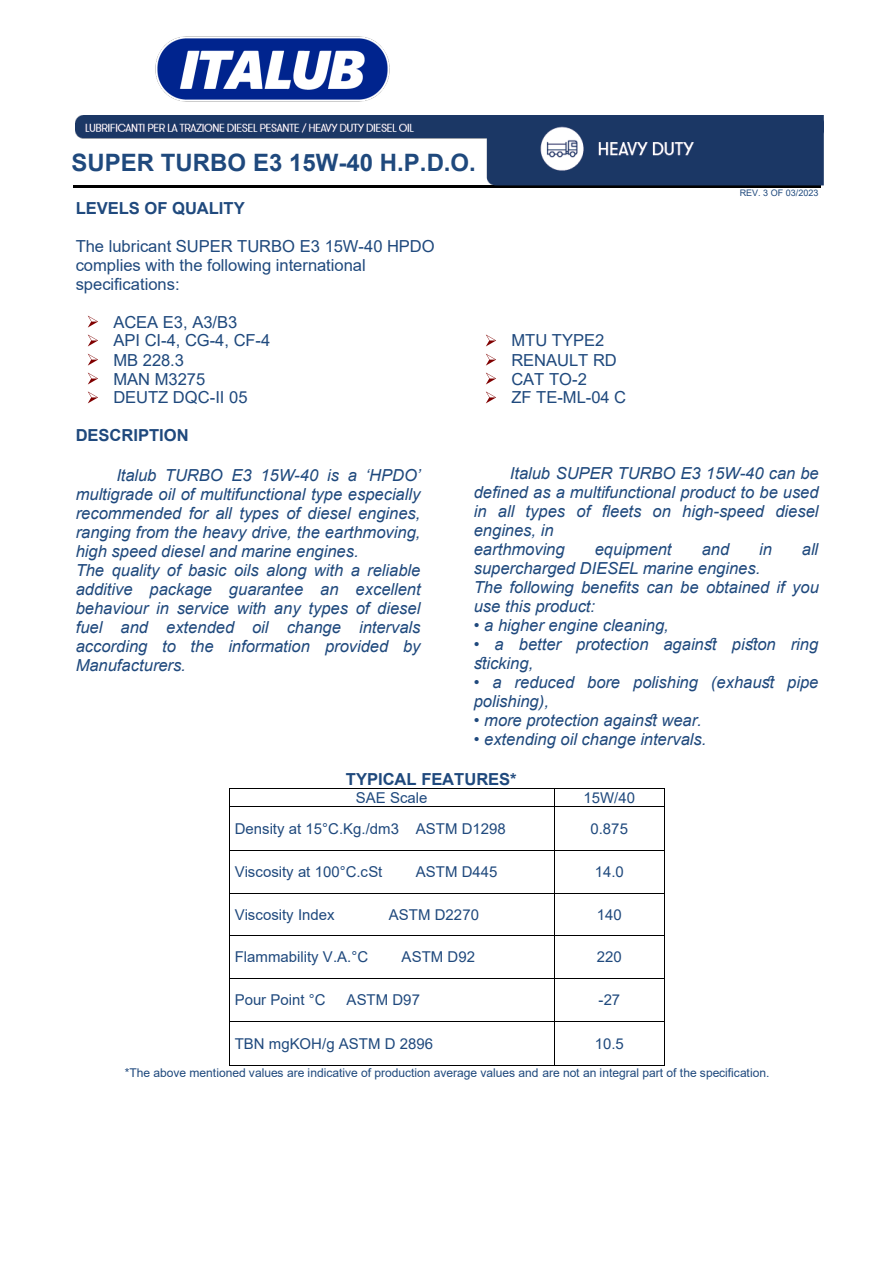
<style>
.page{position:relative;width:894px;height:1263px;background:#fff}
.page>*{position:absolute;margin:0;border:0;box-sizing:border-box;transform-origin:0 0}
.t1{font:700 24px "Arial";color:#1f497d}
.t2{font:italic 16.5px/18.9px "Arial";color:#1f497d}
.t3{font:16.5px/19px "Arial";letter-spacing:-.005em;color:#1f497d}
.t4{font:700 16.5px "Arial";letter-spacing:-.005em;color:#1f497d}
.t5{font:15px "Arial";color:#1f497d}
.t6{font:12px "Arial";letter-spacing:-.005em;color:#1f497d}
.t7{font:9px "Arial";color:#1f497d}
</style>
<div class="page">
<hr style="left:73px;top:185px;width:747px;height:3px;background:#000">
<svg style="left:88px;top:315px;width:10px;height:12px"></svg>
<svg style="left:88px;top:334px;width:10px;height:12px"></svg>
<svg style="left:88px;top:354px;width:10px;height:11px"></svg>
<svg style="left:88px;top:372px;width:10px;height:12px"></svg>
<svg style="left:88px;top:391px;width:10px;height:12px"></svg>
<svg style="left:486px;top:334px;width:10px;height:12px"></svg>
<svg style="left:486px;top:354px;width:10px;height:11px"></svg>
<svg style="left:486px;top:372px;width:10px;height:12px"></svg>
<svg style="left:486px;top:391px;width:10px;height:12px"></svg>
<hr style="left:230px;top:788px;width:323px;height:1px;background:#000">
<hr style="left:554px;top:788px;width:110px;height:1px;background:#000">
<svg style="left:229px;top:788px;width:1px;height:19px"></svg>
<hr style="left:230px;top:806px;width:323px;height:1px;background:#000">
<hr style="left:554px;top:806px;width:110px;height:1px;background:#000">
<svg style="left:664px;top:788px;width:1px;height:19px"></svg>
<hr style="left:229px;top:807px;width:1px;height:43px;background:#000">
<hr style="left:553px;top:807px;width:1px;height:43px;background:#000">
<hr style="left:664px;top:807px;width:1px;height:43px;background:#000">
<hr style="left:230px;top:850px;width:323px;height:1px;background:#000">
<hr style="left:554px;top:850px;width:110px;height:1px;background:#000">
<hr style="left:229px;top:850px;width:1px;height:42px;background:#000">
<hr style="left:553px;top:850px;width:1px;height:42px;background:#000">
<hr style="left:664px;top:850px;width:1px;height:42px;background:#000">
<hr style="left:230px;top:892px;width:323px;height:1px;background:#000">
<hr style="left:554px;top:892px;width:110px;height:1px;background:#000">
<hr style="left:229px;top:893px;width:1px;height:42px;background:#000">
<hr style="left:553px;top:893px;width:1px;height:42px;background:#000">
<hr style="left:664px;top:893px;width:1px;height:42px;background:#000">
<hr style="left:230px;top:935px;width:323px;height:1px;background:#000">
<hr style="left:554px;top:935px;width:110px;height:1px;background:#000">
<hr style="left:229px;top:935px;width:1px;height:43px;background:#000">
<hr style="left:553px;top:935px;width:1px;height:43px;background:#000">
<hr style="left:664px;top:935px;width:1px;height:43px;background:#000">
<hr style="left:230px;top:978px;width:323px;height:1px;background:#000">
<hr style="left:554px;top:978px;width:110px;height:1px;background:#000">
<hr style="left:229px;top:978px;width:1px;height:43px;background:#000">
<hr style="left:553px;top:978px;width:1px;height:43px;background:#000">
<hr style="left:664px;top:978px;width:1px;height:43px;background:#000">
<hr style="left:230px;top:1021px;width:323px;height:1px;background:#000">
<hr style="left:554px;top:1021px;width:110px;height:1px;background:#000">
<hr style="left:229px;top:1022px;width:1px;height:43px;background:#000">
<hr style="left:230px;top:1065px;width:323px;height:1px;background:#000">
<hr style="left:553px;top:1022px;width:1px;height:43px;background:#000">
<hr style="left:554px;top:1065px;width:110px;height:1px;background:#000">
<hr style="left:664px;top:1022px;width:1px;height:43px;background:#000">
<img style="left:76px;top:116px;width:747px;height:69px">
<img style="left:155px;top:36px;width:235px;height:66px">
<h1 class="t1" style="left:71px;top:145px;width:405px">SUPER TURBO E3 15W-40 H.P.D.O.</h1>
<p class="t7" style="left:739px;top:187px;width:80px">REV. 3 OF 03/2023</p>
<p class="t4" style="left:76px;top:196px;width:170px">LEVELS OF QUALITY</p>
<p class="t3" style="left:76px;top:236px;width:360px">The lubricant SUPER TURBO E3 15W-40 HPDO complies with the following international specifications:</p>
<p class="t3" style="left:113px;top:312px;width:158px">ACEA E3, A3/B3<br>API CI-4, CG-4, CF-4<br>MB 228.3<br>MAN M3275<br>DEUTZ DQC-II 05</p>
<p class="t4" style="left:76px;top:424px;width:114px">DESCRIPTION</p>
<p class="t2" style="left:76px;top:466px;width:346px;text-indent:41px">Italub TURBO E3 15W-40 is a ‘HPDO’ multigrade oil of multifunctional type especially recommended for all types of diesel engines, ranging from the heavy drive, the earthmoving, high speed diesel and marine engines.<br>The quality of basic oils along with a reliable additive package guarantee an excellent behaviour in service with any types of diesel fuel and extended oil change intervals according to the information provided by Manufacturers.</p>
<p class="t3" style="left:511px;top:331px;width:116px">MTU TYPE2<br>RENAULT RD<br>CAT TO-2<br>ZF TE-ML-04 C</p>
<p class="t2" style="left:473px;top:464px;width:346px;text-indent:36px">Italub SUPER TURBO E3 15W-40 can be defined as a multifunctional product to be used in all types of fleets on high-speed diesel engines, in<br>earthmoving</p>
<p class="t2" style="left:594px;top:540px;width:78px">equipment</p>
<p class="t2" style="left:701px;top:540px;width:29px">and</p>
<p class="t2" style="left:758px;top:540px;width:14px">in</p>
<p class="t2" style="left:801px;top:540px;width:18px">all</p>
<p class="t2" style="left:473px;top:559px;width:346px">supercharged DIESEL marine engines.<br>The following benefits can be obtained if you use this product:</p>
<p class="t2" style="left:473px;top:616px;width:196px">• a higher engine cleaning,</p>
<p class="t2" style="left:473px;top:635px;width:346px">• a better protection against piston ring sticking,</p>
<p class="t2" style="left:473px;top:673px;width:346px">• a reduced bore polishing (exhaust pipe polishing),</p>
<p class="t2" style="left:473px;top:711px;width:229px">• more protection against wear.</p>
<p class="t2" style="left:473px;top:730px;width:234px">• extending oil change intervals.</p>
<p class="t4" style="left:346px;top:767px;width:172px">TYPICAL FEATURES*</p>
<p class="t5" style="left:356px;top:787px;width:73px">SAE Scale</p>
<p class="t5" style="left:583px;top:787px;width:53px">15W/40</p>
<p class="t5" style="left:235px;top:818px;width:272px">Density at 15°C.Kg./dm3 ASTM D1298</p>
<p class="t5" style="left:590px;top:818px;width:39px">0.875</p>
<p class="t5" style="left:235px;top:861px;width:149px">Viscosity at 100°C.cSt</p>
<p class="t5" style="left:416px;top:861px;width:83px">ASTM D445</p>
<p class="t5" style="left:594px;top:861px;width:31px">14.0</p>
<p class="t5" style="left:235px;top:904px;width:101px">Viscosity Index</p>
<p class="t5" style="left:389px;top:904px;width:91px">ASTM D2270</p>
<p class="t5" style="left:596px;top:904px;width:26px">140</p>
<p class="t5" style="left:235px;top:946px;width:135px">Flammability V.A.°C</p>
<p class="t5" style="left:401px;top:946px;width:75px">ASTM D92</p>
<p class="t5" style="left:596px;top:946px;width:26px">220</p>
<p class="t5" style="left:235px;top:989px;width:92px">Pour Point °C</p>
<p class="t5" style="left:346px;top:989px;width:75px">ASTM D97</p>
<p class="t5" style="left:598px;top:989px;width:23px">-27</p>
<p class="t5" style="left:235px;top:1033px;width:200px">TBN mgKOH/g ASTM D 2896</p>
<p class="t5" style="left:594px;top:1033px;width:31px">10.5</p>
<p class="t6" style="left:125px;top:1064px;width:646px">*The above mentioned values are indicative of production average values and are not an integral part of the specification.</p>
</div>
